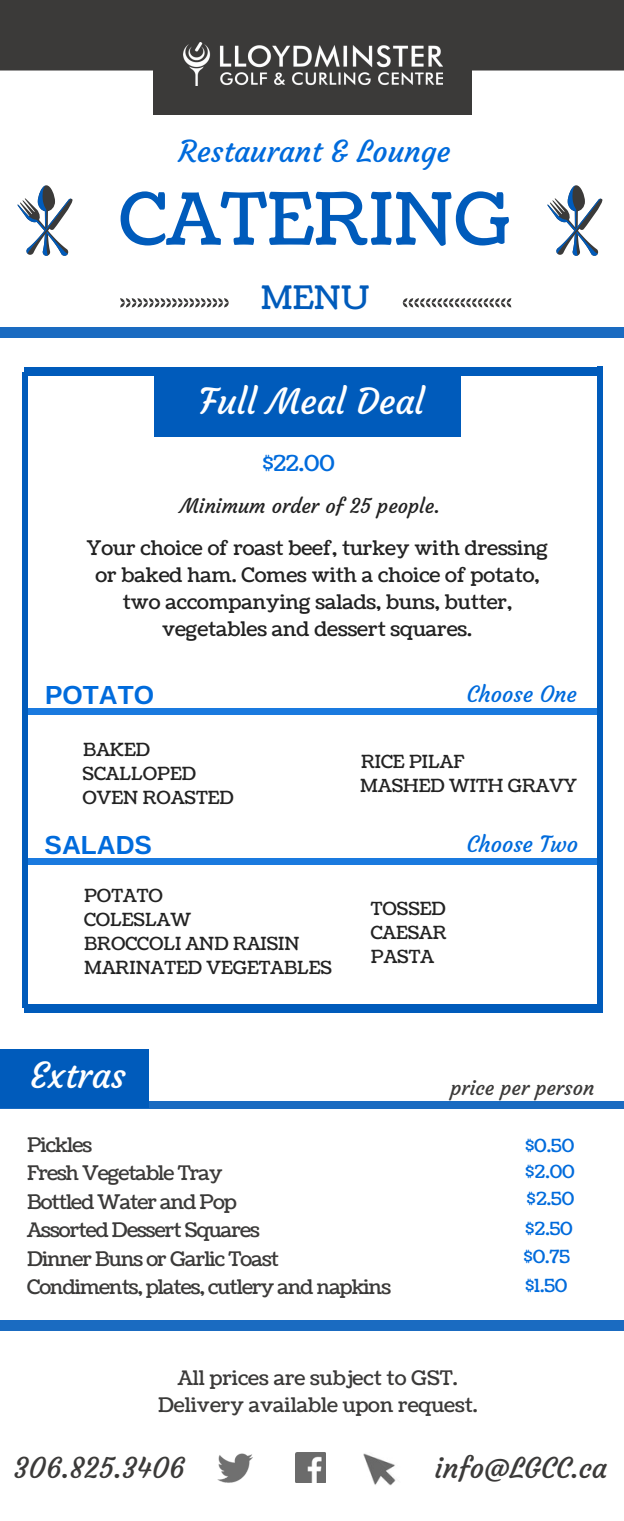
<style>
.page{position:relative;width:624px;height:1521px;background:#fff}
.page>*{position:absolute;margin:0;border:0;box-sizing:border-box;transform-origin:0 0}
.t1{font:72px "Coustard";color:#005bbb}
.t2{font:35.2px "Courgette";color:#fff}
.t3{font:32.4px "Coustard";color:#005bbb}
.t4{font:29.8px "Courgette";color:#006bdc}
.t5{font:28.2px "Courgette";color:#3b3a39}
.t6{font:700 26.2px "Arimo";color:#006bdc}
.t7{font:22px "Courgette";color:#006bdc}
.t8{font:22px "Coustard";color:#006bdc}
.t9{font:20.2px/27px "Coustard";color:#222;text-align:center}
.t10{font:20.2px/28.4px "Coustard";letter-spacing:-.04em;color:#3b3a39}
.t11{font:20.2px/27px "Coustard";color:#3b3a39;text-align:center}
.t12{font:20.2px "Courgette";color:#222}
.t13{font:20.2px "Courgette";color:#3b3a39}
.t14{font:18.2px/24px "Coustard";color:#222}
.t15{font:18.2px "Coustard";color:#006bdc}
</style>
<div class="page">
<div style="left:0;top:0;width:624px;height:70px;background:#3b3a39"></div>
<div style="left:153px;top:18px;width:318px;height:96px;background:#3b3a39"></div>
<img style="left:183px;top:42px;width:259px;height:44px">
<svg style="left:17px;top:185px;width:56px;height:71px"></svg>
<svg style="left:547px;top:185px;width:56px;height:71px"></svg>
<svg style="left:120px;top:298px;width:109px;height:9px"></svg>
<svg style="left:402px;top:298px;width:109px;height:9px"></svg>
<div style="left:0;top:1101px;width:624px;height:7px;background:#1a6bc1"></div>
<div style="left:0;top:1048px;width:148px;height:59px;background:#005bbb"></div>
<div style="left:155px;top:372px;width:305px;height:64px;background:#005bbb"></div>
<div style="left:0;top:1320px;width:624px;height:10px;background:#1a6bc1"></div>
<div style="left:0;top:327px;width:624px;height:10px;background:#1a6bc1"></div>
<img style="left:217px;top:1453px;width:36px;height:30px">
<img style="left:296px;top:1452px;width:30px;height:30px">
<img style="left:363px;top:1453px;width:33px;height:32px">
<div style="left:23px;top:708px;width:577px;height:6px;background:#1a7adf"></div>
<div style="left:26px;top:858px;width:572px;height:6px;background:#1a7adf"></div>
<div style="left:24px;top:367px;width:51px;height:9px;background:#005bbb"></div>
<div style="left:549px;top:367px;width:51px;height:9px;background:#005bbb"></div>
<div style="left:73px;top:367px;width:351px;height:9px;background:#005bbb"></div>
<div style="left:423px;top:367px;width:128px;height:9px;background:#005bbb"></div>
<div style="left:24px;top:1004px;width:51px;height:9px;background:#005bbb"></div>
<div style="left:552px;top:1004px;width:51px;height:9px;background:#005bbb"></div>
<div style="left:73px;top:1004px;width:352px;height:9px;background:#005bbb"></div>
<div style="left:424px;top:1004px;width:130px;height:9px;background:#005bbb"></div>
<div style="left:22px;top:372px;width:6px;height:32px;background:#005bbb"></div>
<div style="left:22px;top:976px;width:6px;height:32px;background:#005bbb"></div>
<div style="left:22px;top:403px;width:6px;height:215px;background:#005bbb"></div>
<div style="left:22px;top:618px;width:6px;height:216px;background:#005bbb"></div>
<div style="left:22px;top:833px;width:6px;height:144px;background:#005bbb"></div>
<div style="left:597px;top:366px;width:5px;height:32px;background:#005bbb"></div>
<div style="left:597px;top:973px;width:5px;height:32px;background:#005bbb"></div>
<div style="left:597px;top:397px;width:5px;height:216px;background:#005bbb"></div>
<div style="left:597px;top:612px;width:5px;height:216px;background:#005bbb"></div>
<div style="left:597px;top:828px;width:5px;height:146px;background:#005bbb"></div>
<h3 class="t4" style="left:178px;top:133px;width:273px">Restaurant &amp; Lounge</h3>
<h1 class="t1" style="left:119px;top:171px;width:392px">CATERING</h1>
<h3 class="t3" style="left:261px;top:276px;width:111px">MENU</h3>
<h2 class="t2" style="left:199px;top:380px;width:227px">Full Meal Deal</h2>
<p class="t8" style="left:263px;top:449px;width:73px">$22.00</p>
<p class="t12" style="left:180px;top:493px;width:261px">Minimum order of 25 people.</p>
<p class="t9" style="left:87px;top:535px;width:462px">Your choice of roast beef, turkey with dressing or baked ham. Comes with a choice of potato, two accompanying salads, buns, butter, vegetables and dessert squares.</p>
<p class="t6" style="left:45px;top:680px;width:110px">POTATO</p>
<p class="t14" style="left:82px;top:738px;width:153px">BAKED<br>SCALLOPED<br>OVEN ROASTED</p>
<p class="t6" style="left:45px;top:830px;width:109px">SALADS</p>
<p class="t14" style="left:84px;top:884px;width:249px">POTATO<br>COLESLAW<br>BROCCOLI AND RAISIN<br>MARINATED VEGETABLES</p>
<p class="t7" style="left:466px;top:681px;width:112px">Choose One</p>
<p class="t14" style="left:360px;top:750px;width:218px">RICE PILAF<br>MASHED WITH GRAVY</p>
<p class="t14" style="left:370px;top:897px;width:77px;text-align:justify">TOSSED CAESAR PASTA</p>
<p class="t7" style="left:466px;top:831px;width:113px">Choose Two</p>
<h2 class="t2" style="left:30px;top:1053px;width:97px">Extras</h2>
<p class="t13" style="left:450px;top:1075px;width:145px">price per person</p>
<p class="t10" style="left:27px;top:1131px;width:365px">Pickles<br>Fresh Vegetable Tray<br>Bottled Water and Pop<br>Assorted Dessert Squares<br>Dinner Buns or Garlic Toast<br>Condiments, plates, cutlery and napkins</p>
<p class="t11" style="left:158px;top:1365px;width:321px">All prices are subject to GST.<br>Delivery available upon request.</p>
<p class="t15" style="left:525px;top:1133px;width:50px">$0.50</p>
<p class="t15" style="left:525px;top:1159px;width:51px">$2.00</p>
<p class="t15" style="left:526px;top:1186px;width:49px">$2.50</p>
<p class="t15" style="left:525px;top:1216px;width:49px">$2.50</p>
<p class="t15" style="left:524px;top:1244px;width:48px">$0.75</p>
<p class="t15" style="left:525px;top:1273px;width:44px">$1.50</p>
<h3 class="t5" style="left:14px;top:1450px;width:173px">306.825.3406</h3>
<h3 class="t5" style="left:435px;top:1450px;width:174px">info@LGCC.ca</h3>
</div>
